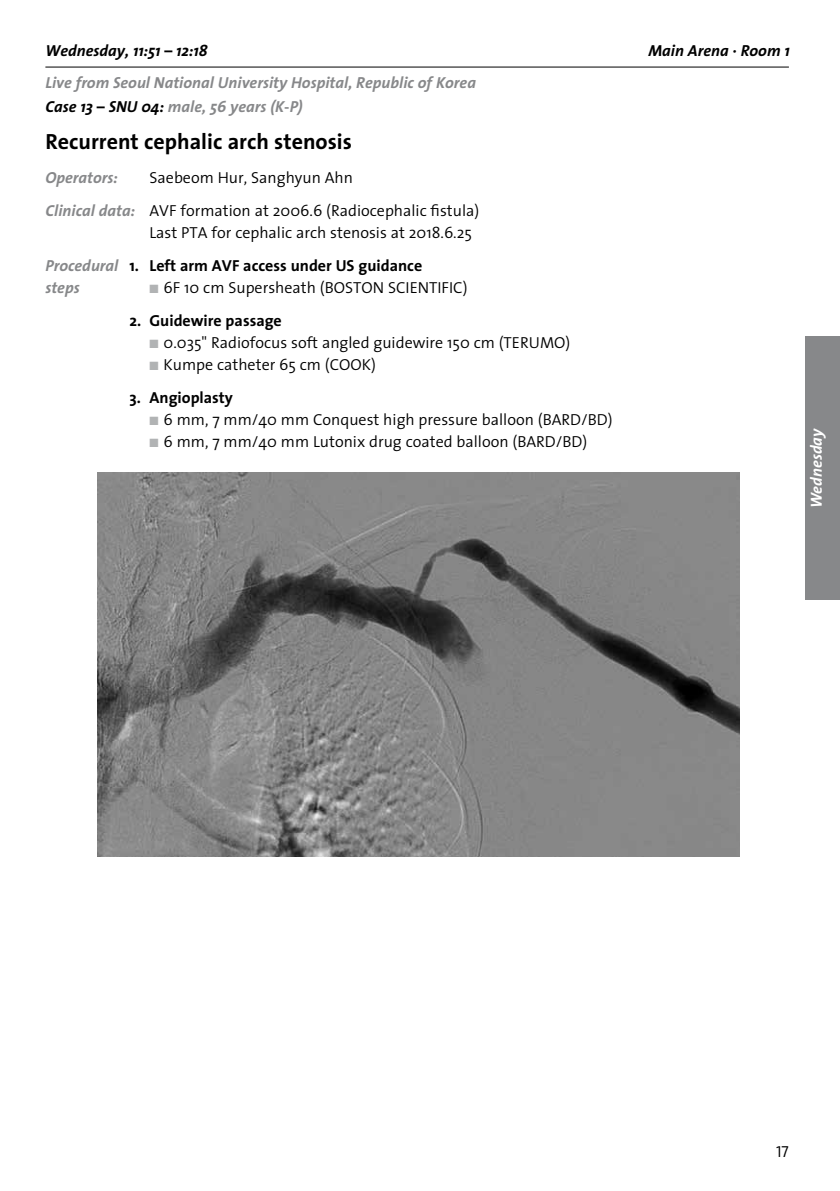
<style>
.page{position:relative;width:840px;height:1191px;background:#fff}
.page>*{position:absolute;margin:0;border:0;box-sizing:border-box;transform-origin:0 0}
.t1{font:700 22px "The Sans";color:#000}
.t2{font:300 16px/33px "The Sans";color:#000}
.t3{font:italic 700 16px/23.6px "The Sans";color:#87888a}
.t4{font:700 16px "The Sans";color:#000}
.t5{font:italic 700 16px "The Sans";color:#000}
.t6{font:italic 700 16px "The Sans";color:#fff}
.t7{font:16px "The Sans Semi Light Caps";color:#000}
.s1{color:#000}
.s2{font-weight:700;font-style:italic;color:#87888a}
.s3{color:#b1b3b4}
</style>
<div class="page">
<div style="left:805px;top:336px;width:34px;height:264px;background:#87888a"></div>
<hr style="left:45px;top:67px;width:743px;height:1px;background:#000">
<img style="left:98px;top:472px;width:640px;height:384px">
<p class="t5" style="left:45px;top:37px;width:164px">Wednesday, 11:51 – 12:18</p>
<p class="t5" style="left:648px;top:37px;width:143px">Main Arena · Room 1</p>
<p class="t3" style="left:45px;top:70px;width:432px">Live from Seoul National University Hospital, Republic of Korea<br><span class="s1">Case 13 – SNU 04:</span> male, 56 years (K-P)</p>
<h1 class="t1" style="left:45px;top:123px;width:308px">Recurrent cephalic arch stenosis</h1>
<p class="t3" style="left:45px;top:166px;width:74px">Operators:</p>
<p class="t2" style="left:45px;top:161px;width:435px;text-indent:104px">Saebeom Hur, Sanghyun Ahn<br><span class="s2">Clinical data:</span> AVF formation at 2006.6 (Radiocephalic fistula)</p>
<p class="t2" style="left:149px;top:216px;width:324px">Last PTA for cephalic arch stenosis at 2018.6.25</p>
<p class="t4" style="left:129px;top:252px;width:294px">1. Left arm AVF access under US guidance</p>
<p class="t2" style="left:149px;top:271px;width:319px"><span class="s3">■</span> 6F 10 cm Supersheath (Boston Scie ntific)</p>
<p class="t4" style="left:129px;top:307px;width:154px">2. Guidewire passage</p>
<p class="t2" style="left:149px;top:326px;width:422px"><span class="s3">■</span> 0.035" Radiofocus soft angled guidewire 150 cm (Terumo)</p>
<p class="t2" style="left:149px;top:348px;width:228px"><span class="s3">■</span> Kumpe catheter 65 cm (Cook)</p>
<p class="t4" style="left:129px;top:384px;width:105px">3. Angioplasty</p>
<p class="t2" style="left:149px;top:403px;width:464px"><span class="s3">■</span> 6 mm, 7 mm/40 mm Conquest high pressure balloon (BARD/BD)</p>
<p class="t2" style="left:149px;top:425px;width:439px"><span class="s3">■</span> 6 mm, 7 mm/40 mm Lutonix drug coated balloon (BARD/BD)</p>
<p class="t3" style="left:45px;top:254px;width:74px;line-height:22px">Procedural steps</p>
<p class="t6" style="left:802px;top:508px;width:83px;rotate:-90deg">Wednesday</p>
<p class="t7" style="left:775px;top:1137px;width:14px">17</p>
</div>
